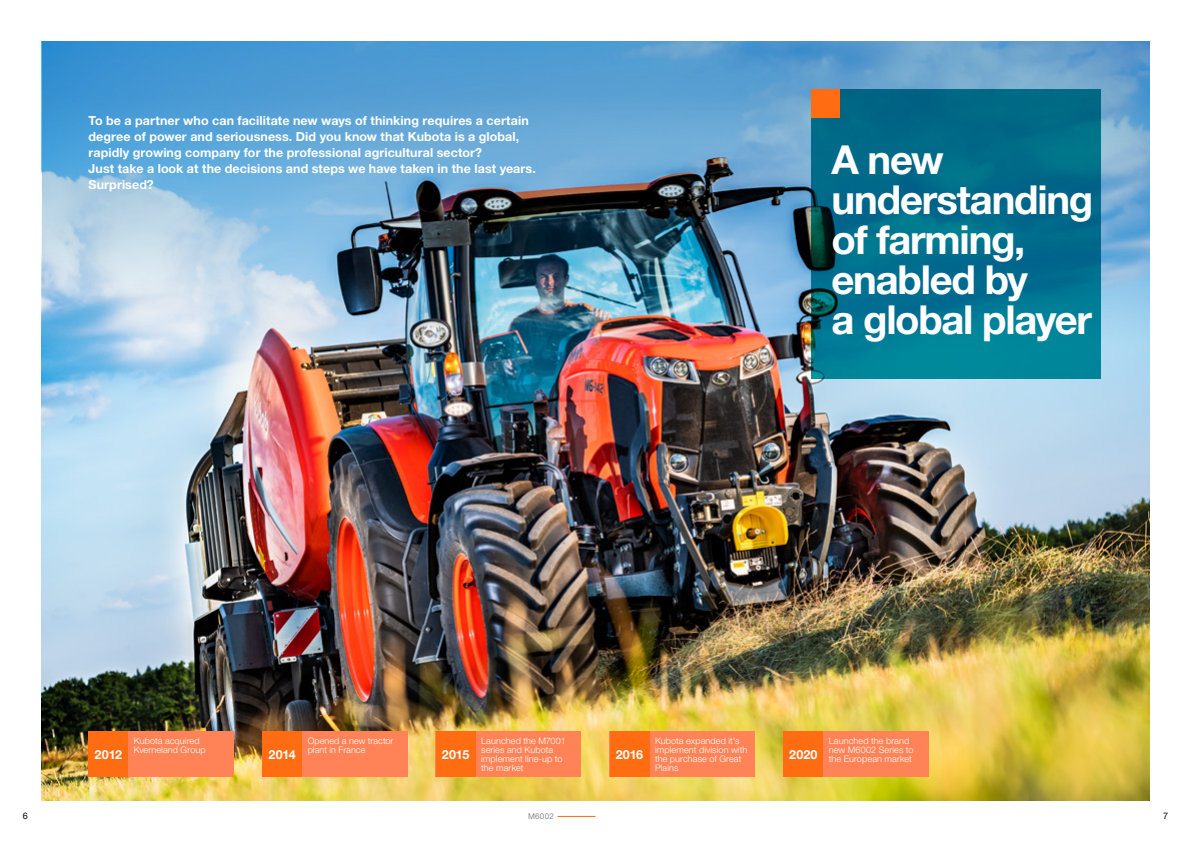
<style>
.page{position:relative;width:1191px;height:842px;background:#fff}
.page>*{position:absolute;margin:0;border:0;box-sizing:border-box;transform-origin:0 0}
.t1{font:700 40px/40px "Helvetica Neue LT Std";letter-spacing:-.03em;color:#fff}
.t2{font:700 12.5px/16px "Helvetica Neue LT Pro";letter-spacing:.005em;color:#fff}
.t3{font:300 9px/9px "Helvetica Neue LT Pro";letter-spacing:.01em;color:#fff}
.t4{font:9px "Helvetica Neue LT Std";color:#000}
.t5{font:8px "Helvetica Neue LT Std";letter-spacing:.03em;color:#878786}
</style>
<div class="page">
<hr style="left:557px;top:816px;width:38px;height:1px;background:#ff6c11">
<img style="left:42px;top:342px;width:1107px;height:458px">
<img style="left:42px;top:41px;width:1107px;height:301px">
<div style="left:783px;top:731px;width:145px;height:46px;background:#ff8357"></div>
<div style="left:783px;top:731px;width:40px;height:46px;background:#ff6c11"></div>
<svg style="left:811px;top:89px;width:290px;height:289px;fill:#006c8b"></svg>
<div style="left:811px;top:89px;width:29px;height:29px;background:#ff6c11"></div>
<div style="left:262px;top:731px;width:145px;height:46px;background:#ff8357"></div>
<div style="left:262px;top:731px;width:40px;height:46px;background:#ff6c11"></div>
<div style="left:609px;top:731px;width:146px;height:46px;background:#ff8357"></div>
<div style="left:609px;top:731px;width:40px;height:46px;background:#ff6c11"></div>
<div style="left:436px;top:731px;width:145px;height:46px;background:#ff8357"></div>
<div style="left:436px;top:731px;width:39px;height:46px;background:#ff6c11"></div>
<div style="left:88px;top:731px;width:146px;height:46px;background:#ff8357"></div>
<div style="left:88px;top:731px;width:40px;height:46px;background:#ff6c11"></div>
<p class="t2" style="left:88px;top:112px;width:449px">To be a partner who can facilitate new ways of thinking requires a certain degree of power and seriousness. Did you know that Kubota is a global, rapidly growing company for the professional agricultural sector?<br>Just take a look at the decisions and steps we have taken in the last years.<br>Surprised?</p>
<h1 class="t1" style="left:831px;top:139px;width:263px">A new understanding of farming, enabled by<br>a global player</h1>
<p class="t2" style="left:95px;top:746px;width:29px">2012</p>
<p class="t3" style="left:134px;top:736px;width:73px">Kubota acquired<br>Kverneland Group</p>
<p class="t2" style="left:268px;top:746px;width:29px">2014</p>
<p class="t3" style="left:308px;top:736px;width:87px">Opened a new tractor plant in France</p>
<p class="t2" style="left:442px;top:746px;width:29px">2015</p>
<p class="t3" style="left:481px;top:736px;width:86px">Launched the M7001 series and Kubota implement line-up to the market</p>
<p class="t2" style="left:616px;top:746px;width:29px">2016</p>
<p class="t3" style="left:655px;top:736px;width:94px">Kubota expanded it’s implement division with the purchase of Great<br>Plains</p>
<p class="t3" style="left:829px;top:736px;width:82px">Launched the brand</p>
<p class="t3" style="left:829px;top:745px;width:86px">new M6002 Series to</p>
<p class="t3" style="left:789px;top:754px;width:124px"><sup>2020</sup> the European market</p>
<p class="t4" style="left:23px;top:811px;width:7px">6</p>
<p class="t5" style="left:528px;top:812px;width:27px">M6002</p>
<p class="t4" style="left:1163px;top:811px;width:7px">7</p>
</div>
